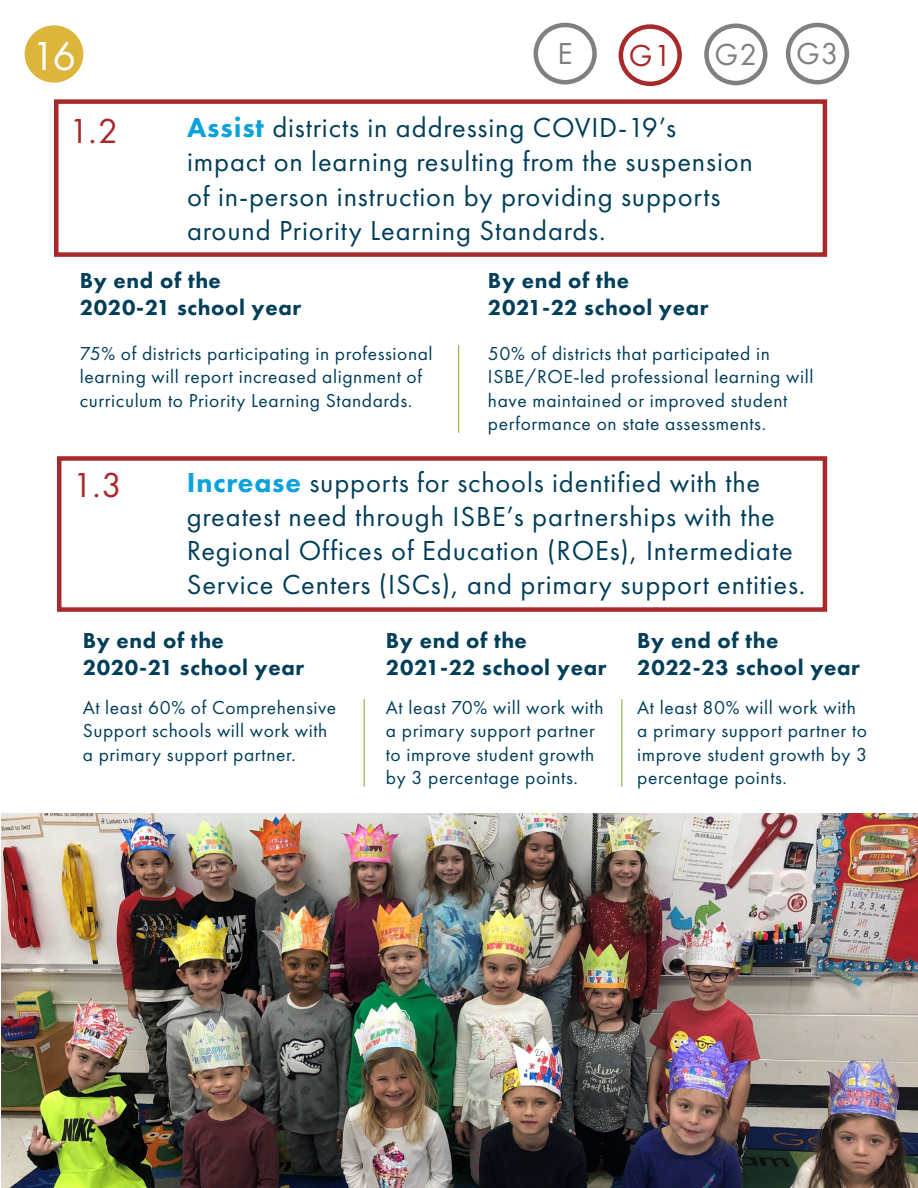
<style>
.page{position:relative;width:918px;height:1188px;background:#fff}
.page>*{position:absolute;margin:0;border:0;box-sizing:border-box;transform-origin:0 0}
.t1{font:42px "Futura PT";color:#fff}
.t2{font:36px "Futura PT";color:#a8292a}
.t3{font:31.5px "Futura PT";color:#7f8080}
.t4{font:31.5px "Futura PT";color:#a8292a}
.t5{font:28.5px/34.2px "Futura PT";letter-spacing:.03em;color:#003e5a}
.t6{font:800 22.5px/27px "Futura PT";letter-spacing:.03em;color:#003e5a}
.t7{font:19.5px/23.4px "Futura PT";letter-spacing:.03em;color:#003e5a}
.s1{font-weight:800;color:#09a2dd}
</style>
<div class="page">
<div style="left:25px;top:25px;width:58px;height:58px;background:#ddb53b;border-radius:50%"></div>
<hr style="left:458px;top:345px;width:1px;height:88px;background:#7ea222">
<hr style="left:364px;top:699px;width:1px;height:88px;background:#7ea222">
<hr style="left:622px;top:699px;width:1px;height:88px;background:#7ea222">
<div style="left:54px;top:99px;width:773px;height:158px;border:4px solid #a8292a"></div>
<div style="left:57px;top:456px;width:770px;height:156px;border:4px solid #a8292a"></div>
<img style="left:1px;top:813px;width:917px;height:375px">
<div style="left:619px;top:24px;width:63px;height:62px;border:4px solid #a8292a;border-radius:50%"></div>
<div style="left:704px;top:24px;width:63px;height:61px;border:4px solid #7f8080;border-radius:50%"></div>
<div style="left:786px;top:23px;width:63px;height:61px;border:4px solid #7f8080;border-radius:50%"></div>
<div style="left:534px;top:23px;width:63px;height:61px;border:4px solid #7f8080;border-radius:50%"></div>
<h1 class="t1" style="left:32px;top:31px;width:46px">16</h1>
<h3 class="t3" style="left:558px;top:35px;width:17px">E</h3>
<h3 class="t4" style="left:629px;top:37px;width:44px">G1</h3>
<h3 class="t3" style="left:715px;top:36px;width:126px">G2 G3</h3>
<h2 class="t2" style="left:69px;top:110px;width:51px">1.2</h2>
<h3 class="t5" style="left:187px;top:110px;width:567px"><span class="s1">Assist</span> districts in addressing COVID-19’s impact on learning resulting from the suspension of in-person instruction by providing supports around Priority Learning Standards.</h3>
<p class="t6" style="left:80px;top:267px;width:223px">By end of the<br>2020-21 school year</p>
<p class="t6" style="left:488px;top:267px;width:222px">By end of the<br>2021-22 school year</p>
<p class="t7" style="left:80px;top:342px;width:354px">75% of districts participating in professional learning will report increased alignment of curriculum to Priority Learning Standards.</p>
<p class="t7" style="left:488px;top:342px;width:327px">50% of districts that participated in ISBE/ROE-led professional learning will have maintained or improved student performance on state assessments.</p>
<h2 class="t2" style="left:73px;top:464px;width:51px">1.3</h2>
<h3 class="t5" style="left:187px;top:465px;width:620px"><span class="s1">Increase</span> supports for schools identified with the greatest need through ISBE’s partnerships with the Regional Offices of Education (ROEs), Intermediate Service Centers (ISCs), and primary support entities.</h3>
<p class="t6" style="left:83px;top:627px;width:223px">By end of the<br>2020-21 school year</p>
<p class="t6" style="left:386px;top:627px;width:222px">By end of the<br>2021-22 school year</p>
<p class="t6" style="left:637px;top:627px;width:224px">By end of the<br>2022-23 school year</p>
<p class="t7" style="left:83px;top:696px;width:255px">At least 60% of Comprehensive<br>Support schools will work with a primary support partner.</p>
<p class="t7" style="left:637px;top:696px;width:232px">At least 80% will work with a primary support partner to improve student growth by 3 percentage points.</p>
<p class="t7" style="left:386px;top:696px;width:219px">At least 70% will work with a primary support partner to improve student growth by 3 percentage points.</p>
</div>
